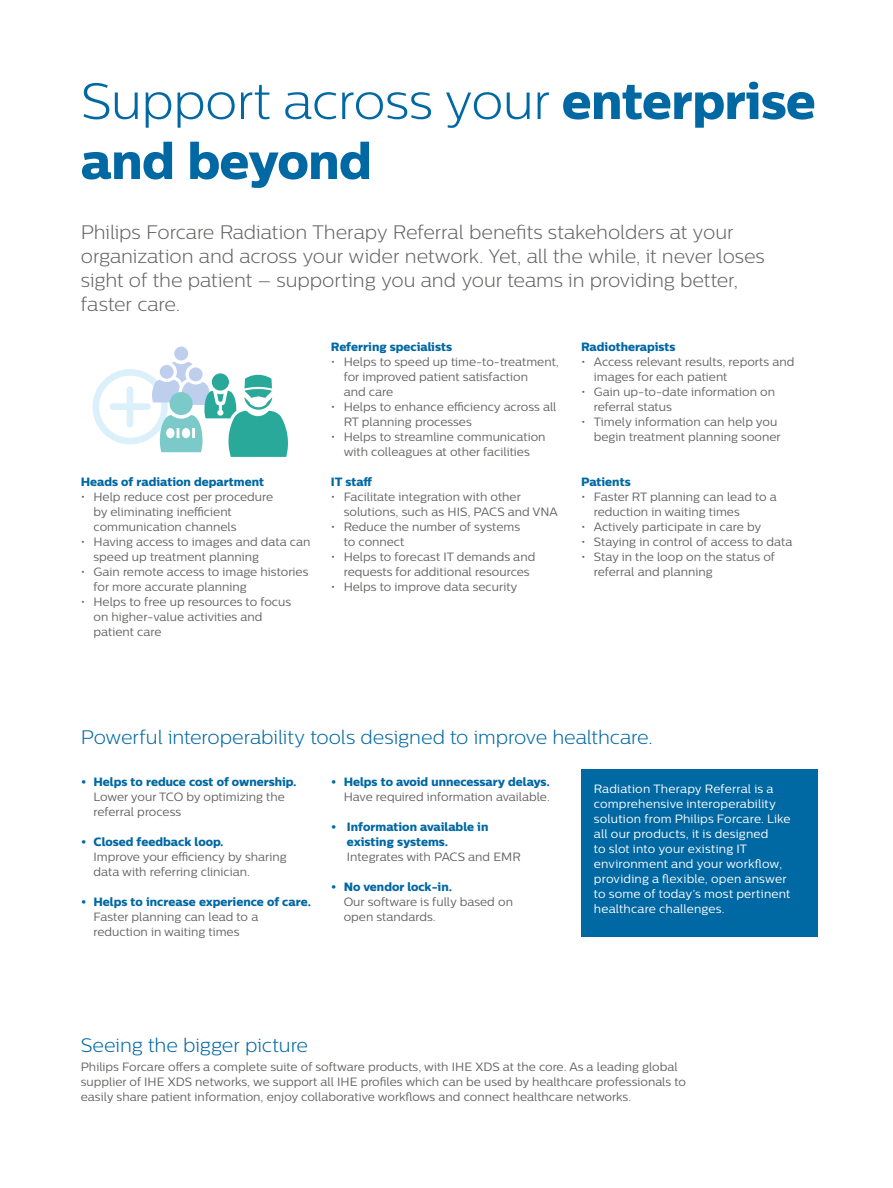
<style>
.page{position:relative;width:893px;height:1188px;background:#fff}
.page>*{position:absolute;margin:0;border:0;box-sizing:border-box;transform-origin:0 0}
.t1{font:300 51px "Centrale Sans";letter-spacing:-.01em;color:#0068a3}
.t2{font:51px "Centrale Sans X Bold";letter-spacing:-.01em;color:#0068a3}
.t3{font:300 19.5px/24px "Centrale Sans";letter-spacing:-.005em;color:#646463}
.t4{font:300 19.5px "Centrale Sans";letter-spacing:-.005em;color:#0068a3}
.t5{font:12px/15px "Centrale Sans";color:#646463}
.t6{font:12px/15px "Centrale Sans X Bold";color:#0068a3}
.t7{font:12px/15px "Centrale Sans";letter-spacing:.015em;color:#fff}
.s1{font-family:"Centrale Sans X Bold";font-weight:400}
</style>
<div class="page">
<svg style="left:92px;top:347px;width:196px;height:110px"></svg>
<div style="left:581px;top:770px;width:236px;height:167px;background:#0068a3"></div>
<h1 class="t1" style="left:81px;top:72px;width:736px">Support across your <span class="s1">enterprise</span></h1>
<h1 class="t2" style="left:81px;top:129px;width:293px">and beyond</h1>
<p class="t3" style="left:81px;top:220px;width:686px">Philips Forcare Radiation Therapy Referral benefits stakeholders at your organization and across your wider network. Yet, all the while, it never loses sight of the patient – supporting you and your teams in providing better, faster care.</p>
<p class="t6" style="left:81px;top:474px;width:185px">Heads of radiation department</p>
<p class="t5" style="left:94px;top:489px;width:181px;text-indent:-13px">• Help reduce cost per procedure by eliminating inefficient communication channels</p>
<p class="t5" style="left:94px;top:534px;width:218px;text-indent:-13px">• Having access to images and data can speed up treatment planning</p>
<p class="t5" style="left:94px;top:564px;width:216px;text-indent:-13px">• Gain remote access to image histories for more accurate planning</p>
<p class="t5" style="left:94px;top:594px;width:199px;text-indent:-13px">• Helps to free up resources to focus on higher-value activities and patient care</p>
<p class="t6" style="left:331px;top:339px;width:123px">Referring specialists</p>
<p class="t5" style="left:344px;top:354px;width:217px;text-indent:-13px">• Helps to speed up time-to-treatment, for improved patient satisfaction<br>and care</p>
<p class="t5" style="left:344px;top:399px;width:214px;text-indent:-13px">• Helps to enhance efficiency across all<br>RT planning processes</p>
<p class="t5" style="left:331px;top:429px;width:216px;text-align:center">• Helps to streamline communication with colleagues at other facilities</p>
<p class="t6" style="left:331px;top:474px;width:43px">IT staff</p>
<p class="t5" style="left:344px;top:489px;width:216px;text-indent:-13px">• Facilitate integration with other solutions, such as HIS, PACS and VNA</p>
<p class="t5" style="left:344px;top:519px;width:178px;text-indent:-13px">• Reduce the number of systems to connect</p>
<p class="t5" style="left:331px;top:549px;width:206px;text-align:center">• Helps to forecast IT demands and requests for additional resources</p>
<p class="t5" style="left:331px;top:579px;width:188px">• Helps to improve data security</p>
<p class="t6" style="left:581px;top:339px;width:96px">Radiotherapists</p>
<p class="t5" style="left:594px;top:354px;width:202px;text-indent:-13px">• Access relevant results, reports and images for each patient</p>
<p class="t5" style="left:594px;top:384px;width:183px;text-indent:-13px">• Gain up-to-date information on referral status</p>
<p class="t5" style="left:581px;top:414px;width:201px;text-align:right">• Timely information can help you begin treatment planning sooner</p>
<p class="t6" style="left:581px;top:474px;width:51px">Patients</p>
<p class="t5" style="left:594px;top:489px;width:184px;text-indent:-13px">• Faster RT planning can lead to a reduction in waiting times</p>
<p class="t5" style="left:581px;top:519px;width:182px">• Actively participate in care by</p>
<p class="t5" style="left:581px;top:534px;width:213px">• Staying in control of access to data</p>
<p class="t5" style="left:594px;top:549px;width:183px;text-indent:-13px">• Stay in the loop on the status of referral and planning</p>
<h2 class="t4" style="left:81px;top:726px;width:573px">Powerful interoperability tools designed to improve healthcare.</h2>
<p class="t6" style="left:81px;top:774px;width:217px">• Helps to reduce cost of ownership.</p>
<p class="t5" style="left:94px;top:789px;width:193px">Lower your TCO by optimizing the referral process</p>
<p class="t6" style="left:81px;top:834px;width:144px">• Closed feedback loop.</p>
<p class="t5" style="left:94px;top:849px;width:195px">Improve your efficiency by sharing data with referring clinician.</p>
<p class="t6" style="left:81px;top:894px;width:232px">• Helps to increase experience of care.</p>
<p class="t5" style="left:94px;top:909px;width:166px">Faster planning can lead to a reduction in waiting times</p>
<p class="t6" style="left:331px;top:774px;width:220px">• Helps to avoid unnecessary delays.</p>
<p class="t5" style="left:344px;top:789px;width:208px">Have required information available.</p>
<p class="t6" style="left:347px;top:819px;width:143px;text-indent:-16px">• Information available in existing systems.</p>
<p class="t5" style="left:347px;top:849px;width:175px">Integrates with PACS and EMR</p>
<p class="t6" style="left:331px;top:879px;width:123px">• No vendor lock-in.</p>
<p class="t5" style="left:344px;top:894px;width:171px">Our software is fully based on open standards.</p>
<p class="t7" style="left:594px;top:781px;width:198px">Radiation Therapy Referral is a comprehensive interoperability solution from Philips Forcare. Like all our products, it is designed<br>to slot into your existing IT environment and your workflow, providing a flexible, open answer to some of today’s most pertinent healthcare challenges.</p>
<h2 class="t4" style="left:81px;top:1034px;width:229px">Seeing the bigger picture</h2>
<p class="t5" style="left:81px;top:1059px;width:607px">Philips Forcare offers a complete suite of software products, with IHE XDS at the core. As a leading global supplier of IHE XDS networks, we support all IHE profiles which can be used by healthcare professionals to easily share patient information, enjoy collaborative workflows and connect healthcare networks.</p>
</div>
